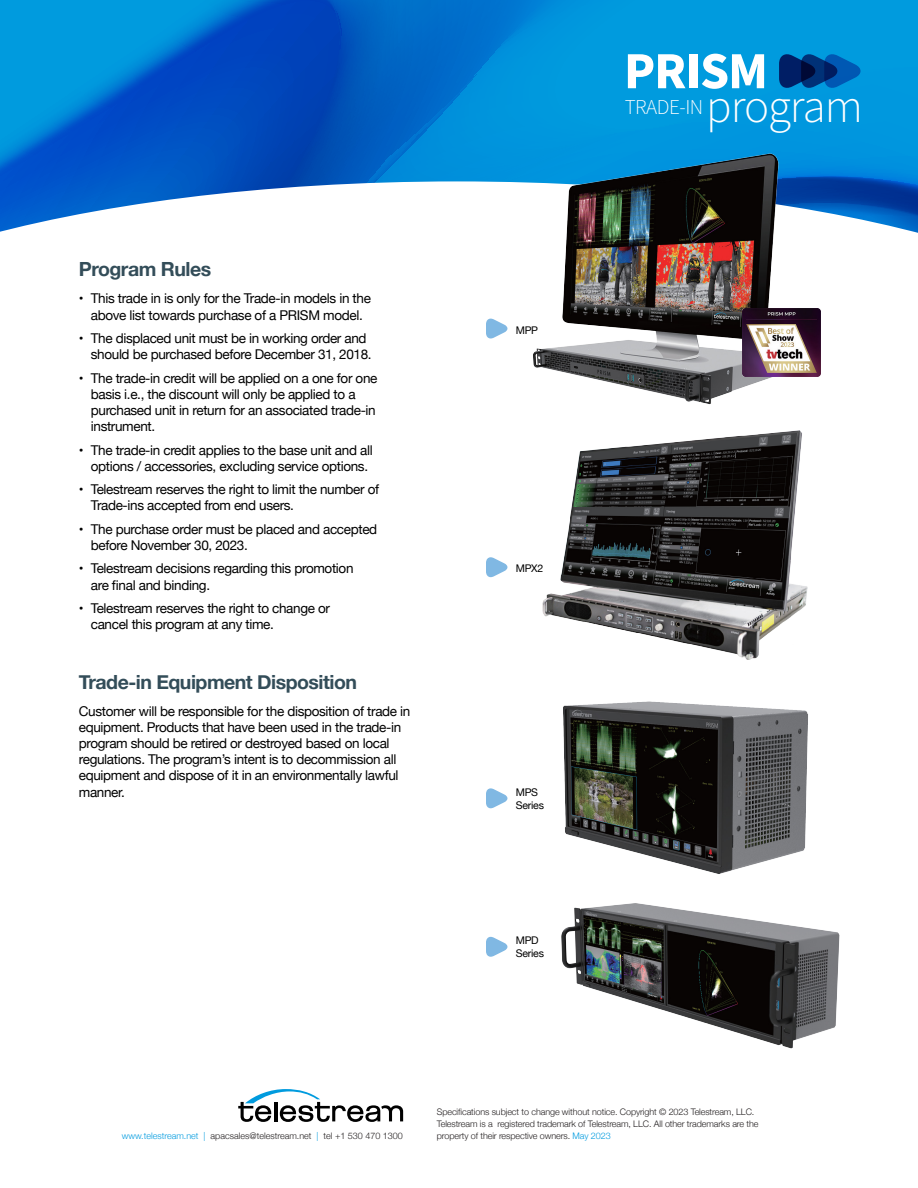
<style>
.page{position:relative;width:918px;height:1188px;background:#fff}
.page>*{position:absolute;margin:0;border:0;box-sizing:border-box;transform-origin:0 0}
.t1{font:700 52.2px "Source Sans Pro";letter-spacing:-.02em;color:#fff}
.t2{font:300 47.1px "Source Sans Pro";letter-spacing:-.02em;color:#fff}
.t3{font:300 21.15px "Source Sans Pro";letter-spacing:-.02em;color:#fff}
.t4{font:700 19.5px "Helvetica Neue";letter-spacing:-.025em;color:#334d59}
.t5{font:13.5px/16.2px "Helvetica Neue";letter-spacing:-.025em;color:#000}
.t6{font:10.5px "Helvetica Neue";letter-spacing:-.02em;color:#000}
.t7{font:300 9px/11.9px "Helvetica Neue";letter-spacing:-.01em;color:#231f20}
.s1{color:#009bdf}
</style>
<div class="page">
<svg style="left:0;top:0;width:918px;height:181px;background:#007bd1"></svg>
<svg style="left:0;top:181px;width:918px;height:397px"></svg>
<img style="left:563px;top:701px;width:245px;height:173px">
<img style="left:561px;top:903px;width:279px;height:146px">
<img style="left:539px;top:431px;width:271px;height:229px">
<img style="left:527px;top:149px;width:251px;height:261px">
<img style="left:742px;top:308px;width:79px;height:69px">
<svg style="left:238px;top:1089px;width:165px;height:33px"></svg>
<svg style="left:779px;top:54px;width:82px;height:34px;background:#004992"></svg>
<svg style="left:486px;top:319px;width:23px;height:19px"></svg>
<svg style="left:486px;top:557px;width:23px;height:20px"></svg>
<svg style="left:486px;top:788px;width:22px;height:20px"></svg>
<svg style="left:486px;top:937px;width:22px;height:20px"></svg>
<p class="t4" style="left:79px;top:254px;width:134px">Program Rules</p>
<p class="t5" style="left:79px;top:291px;width:294px">• This trade in is only for the Trade-in models in the</p>
<p class="t5" style="left:91px;top:307px;width:273px">above list towards purchase of a PRISM model.</p>
<p class="t5" style="left:79px;top:331px;width:289px">• The displaced unit must be in working order and</p>
<p class="t5" style="left:91px;top:347px;width:282px">should be purchased before December 31, 2018.</p>
<p class="t5" style="left:79px;top:370px;width:300px">• The trade-in credit will be applied on a one for one</p>
<p class="t5" style="left:91px;top:387px;width:266px">basis i.e., the discount will only be applied to a</p>
<p class="t5" style="left:91px;top:403px;width:286px">purchased unit in return for an associated trade-in</p>
<p class="t5" style="left:91px;top:419px;width:66px">instrument.</p>
<p class="t5" style="left:79px;top:442px;width:295px">• The trade-in credit applies to the base unit and all</p>
<p class="t5" style="left:91px;top:459px;width:279px">options / accessories, excluding service options.</p>
<p class="t5" style="left:79px;top:482px;width:302px">• Telestream reserves the right to limit the number of</p>
<p class="t5" style="left:91px;top:498px;width:205px">Trade-ins accepted from end users.</p>
<p class="t5" style="left:79px;top:522px;width:300px">• The purchase order must be placed and accepted</p>
<p class="t5" style="left:91px;top:538px;width:158px">before November 30, 2023.</p>
<p class="t5" style="left:79px;top:561px;width:276px">• Telestream decisions regarding this promotion</p>
<p class="t5" style="left:91px;top:577px;width:121px">are final and binding.</p>
<p class="t5" style="left:79px;top:601px;width:253px">• Telestream reserves the right to change or</p>
<p class="t5" style="left:91px;top:617px;width:185px">cancel this program at any time.</p>
<p class="t4" style="left:79px;top:666px;width:280px">Trade-in Equipment Disposition</p>
<p class="t5" style="left:79px;top:703px;width:333px">Customer will be responsible for the disposition of trade in equipment. Products that have been used in the trade-in program should be retired or destroyed based on local regulations. The program’s intent is to decommission all equipment and dispose of it in an environmentally lawful manner.</p>
<p class="t6" style="left:516px;top:322px;width:24px">MPP</p>
<p class="t1" style="left:624px;top:35px;width:146px">PRISM</p>
<p class="t3" style="left:625px;top:92px;width:80px">TRADE-IN</p>
<p class="t2" style="left:706px;top:74px;width:158px">program</p>
<p class="t6" style="left:516px;top:561px;width:29px">MPX2</p>
<p class="t6" style="left:516px;top:785px;width:24px">MPS</p>
<p class="t6" style="left:516px;top:797px;width:30px">Series</p>
<p class="t6" style="left:516px;top:933px;width:25px">MPD</p>
<p class="t6" style="left:516px;top:946px;width:30px">Series</p>
<p class="t7" style="left:122px;top:1129px;width:283px"><span class="s1">www.telestream.net |</span> apacsales@telestream.net <span class="s1">|</span> tel +1 530 470 1300</p>
<p class="t7" style="left:437px;top:1105px;width:323px">Specifications subject to change without notice. Copyright © 2023 Telestream, LLC.<br>Telestream is a registered trademark of Telestream, LLC. All other trademarks are the property of their respective owners. <span class="s1">May 2023</span></p>
</div>
